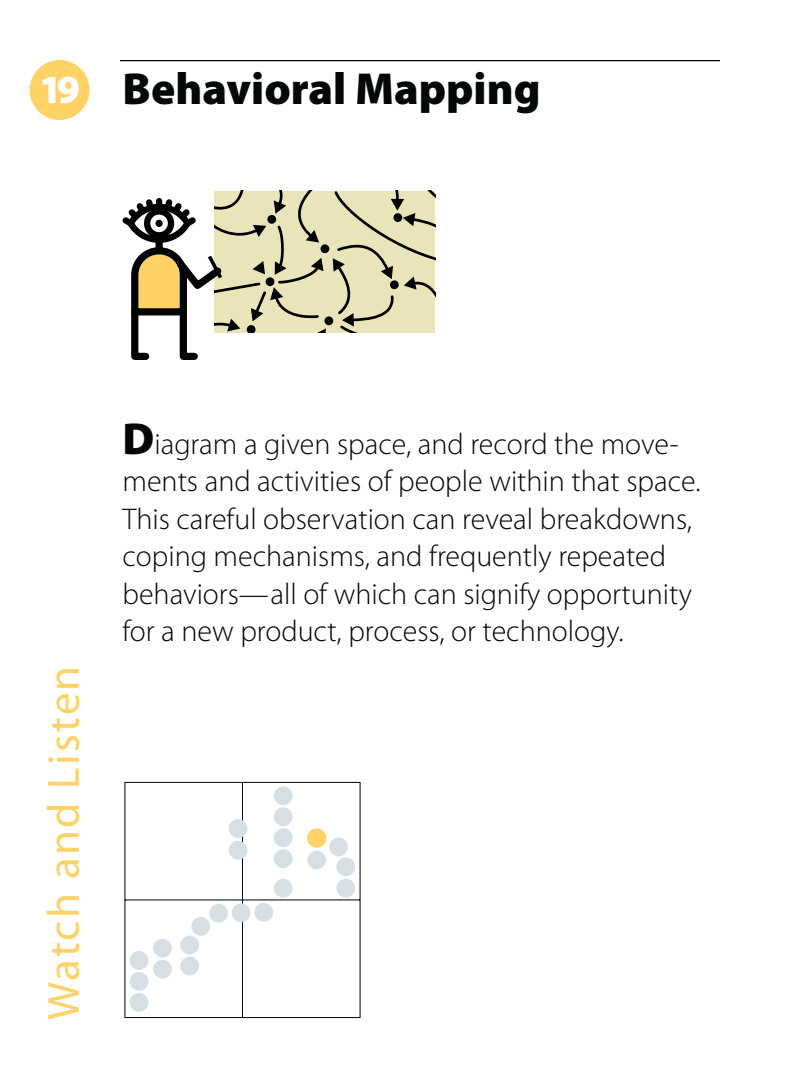
<style>
.page{position:relative;width:810px;height:1080px;background:#fff}
.page>*{position:absolute;margin:0;border:0;box-sizing:border-box;transform-origin:0 0}
.t1{font:900 45px "Myriad Pro";color:#040809}
.t2{font:45px "Myriad Pro";letter-spacing:.05em;color:#ffd268}
.t3{font:900 40px "Myriad Pro";color:#fff}
.t4{font:300 30px/37.5px "Myriad Pro";color:#040809}
.s1{font-weight:900;font-size:45px}
</style>
<div class="page">
<div style="left:30px;top:60px;width:60px;height:60px;background:#ffd268;border-radius:50%"></div>
<hr style="left:120px;top:60px;width:600px;height:1px;background:#040809">
<div style="left:215px;top:191px;width:220px;height:141px;background:#eae4ba"></div>
<div style="left:321px;top:244px;width:8px;height:9px;background:#010202;border-radius:50%"></div>
<div style="left:324px;top:316px;width:9px;height:9px;background:#010202;border-radius:50%"></div>
<svg style="left:332px;top:191px;width:103px;height:141px"></svg>
<svg style="left:122px;top:191px;width:204px;height:169px"></svg>
<svg style="left:147px;top:211px;width:24px;height:24px"></svg>
<div style="left:144px;top:208px;width:30px;height:30px;border:6px solid #010202;border-radius:50%"></div>
<div style="left:155px;top:220px;width:8px;height:7px;background:#010202;border-radius:50%"></div>
<svg style="left:124px;top:782px;width:237px;height:236px"></svg>
<div style="left:130px;top:993px;width:18px;height:19px;background:#d7dfe4;border-radius:50%"></div>
<div style="left:130px;top:972px;width:18px;height:19px;background:#d7dfe4;border-radius:50%"></div>
<div style="left:130px;top:951px;width:18px;height:19px;background:#d7dfe4;border-radius:50%"></div>
<div style="left:153px;top:960px;width:19px;height:19px;background:#d7dfe4;border-radius:50%"></div>
<div style="left:153px;top:939px;width:19px;height:19px;background:#d7dfe4;border-radius:50%"></div>
<div style="left:180px;top:957px;width:19px;height:18px;background:#d7dfe4;border-radius:50%"></div>
<div style="left:180px;top:936px;width:19px;height:18px;background:#d7dfe4;border-radius:50%"></div>
<div style="left:191px;top:917px;width:19px;height:19px;background:#d7dfe4;border-radius:50%"></div>
<div style="left:209px;top:904px;width:19px;height:19px;background:#d7dfe4;border-radius:50%"></div>
<div style="left:232px;top:904px;width:18px;height:18px;background:#d7dfe4;border-radius:50%"></div>
<div style="left:254px;top:903px;width:19px;height:19px;background:#d7dfe4;border-radius:50%"></div>
<div style="left:274px;top:879px;width:19px;height:19px;background:#d7dfe4;border-radius:50%"></div>
<div style="left:336px;top:879px;width:19px;height:19px;background:#d7dfe4;border-radius:50%"></div>
<div style="left:336px;top:857px;width:19px;height:19px;background:#d7dfe4;border-radius:50%"></div>
<div style="left:329px;top:838px;width:19px;height:18px;background:#d7dfe4;border-radius:50%"></div>
<div style="left:307px;top:851px;width:19px;height:18px;background:#d7dfe4;border-radius:50%"></div>
<div style="left:229px;top:841px;width:18px;height:19px;background:#d7dfe4;border-radius:50%"></div>
<div style="left:229px;top:819px;width:18px;height:19px;background:#d7dfe4;border-radius:50%"></div>
<div style="left:274px;top:849px;width:19px;height:19px;background:#d7dfe4;border-radius:50%"></div>
<div style="left:274px;top:828px;width:19px;height:19px;background:#d7dfe4;border-radius:50%"></div>
<div style="left:274px;top:807px;width:19px;height:19px;background:#d7dfe4;border-radius:50%"></div>
<div style="left:274px;top:786px;width:19px;height:19px;background:#d7dfe4;border-radius:50%"></div>
<div style="left:307px;top:829px;width:19px;height:19px;background:#ffd368;border-radius:50%"></div>
<h2 class="t3" style="left:39px;top:74px;width:42px">19</h2>
<h1 class="t1" style="left:122px;top:72px;width:420px">Behavioral Mapping</h1>
<h1 class="t2" style="left:37px;top:1020px;width:356px;rotate:-90deg">Watch and Listen</h1>
<p class="t4" style="left:122px;top:427px;width:580px"><span class="s1">D</span>iagram a given space, and record the move&shy;ments and activities of people within that space.<br>This careful observation can reveal breakdowns, coping mechanisms, and frequently repeated behaviors—all of which can signify opportunity for a new product, process, or technology.</p>
</div>
